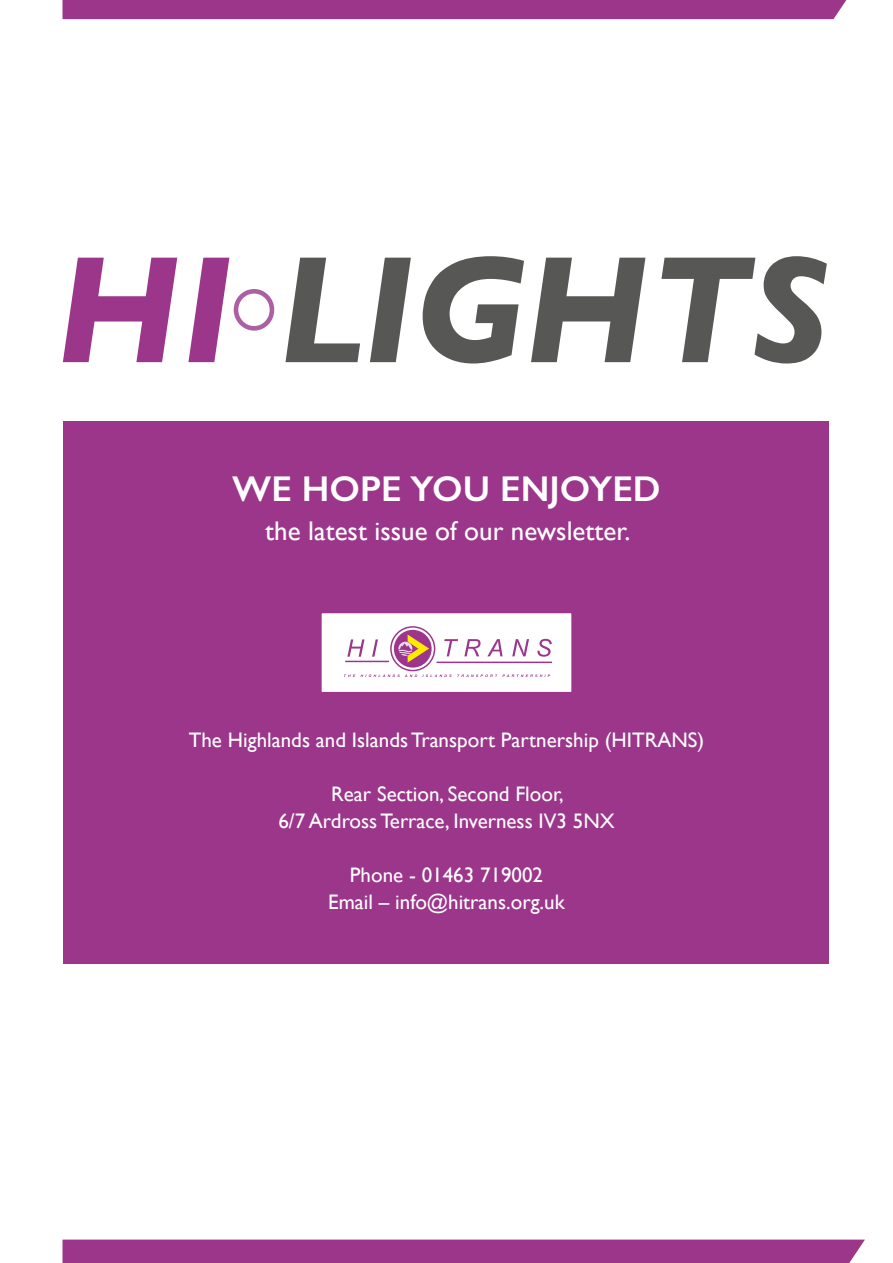
<style>
.page{position:relative;width:893px;height:1263px;background:#fff}
.page>*{position:absolute;margin:0;border:0;box-sizing:border-box;transform-origin:0 0}
.Titles{font:italic 700 154.35px "Gill Sans";color:#575756}
.Body_Text{font:600 36px "Gill Sans";color:#fff}
.Body_Text-2{font:27px "Gill Sans";color:#fff}
.t1{font:21px/27px "Gill Sans";color:#fff;text-align:center}
.s1{color:#9b368b}
.s2{color:#ac5fa2}
</style>
<div class="page">
<div style="left:64px;top:421px;width:765px;height:542px;background:#9b368b"></div>
<div style="left:321px;top:613px;width:251px;height:79px;background:#fff"></div>
<svg style="left:347px;top:639px;width:17px;height:18px"></svg>
<svg style="left:372px;top:639px;width:6px;height:18px"></svg>
<svg style="left:444px;top:639px;width:14px;height:17px"></svg>
<svg style="left:464px;top:639px;width:16px;height:17px"></svg>
<svg style="left:487px;top:639px;width:16px;height:17px"></svg>
<svg style="left:512px;top:639px;width:17px;height:17px"></svg>
<svg style="left:537px;top:639px;width:15px;height:18px"></svg>
<svg style="left:344px;top:674px;width:11px;height:3px"></svg>
<svg style="left:361px;top:674px;width:189px;height:3px"></svg>
<hr style="left:345px;top:661px;width:44px;height:1px;background:#9c358b">
<hr style="left:437px;top:662px;width:115px;height:1px;background:#9c358b">
<div style="left:394px;top:630px;width:38px;height:38px;background:#9c358b;border-radius:50%"></div>
<div style="left:390px;top:626px;width:45px;height:45px;border:1px solid #9c358b;border-radius:50%"></div>
<svg style="left:398px;top:634px;width:31px;height:29px"></svg>
<div style="left:320px;top:612px;width:253px;height:81px;border:1px solid #9b368b"></div>
<div style="left:63px;top:0;width:783px;height:19px;background:#9b368b"></div>
<div style="left:63px;top:1239px;width:802px;height:24px;background:#9b368b"></div>
<p class="Titles" style="left:55px;top:220px;width:774px"><span class="s1">HI</span><span class="s2">·</span>LIGHTS</p>
<p class="Body_Text" style="left:232px;top:467px;width:430px">WE HOPE YOU ENJOYED</p>
<p class="Body_Text-2" style="left:265px;top:515px;width:367px">the latest issue of our newsletter.</p>
<p class="t1" style="left:189px;top:726px;width:517px">The Highlands and Islands Transport Partnership (HITRANS)</p>
<p class="t1" style="left:278px;top:780px;width:338px">Rear Section, Second Floor,<br>6/7 Ardross Terrace, Inverness IV3 5NX</p>
<p class="t1" style="left:328px;top:861px;width:238px">Phone - 01463 719002<br>Email – info@hitrans.org.uk</p>
</div>
